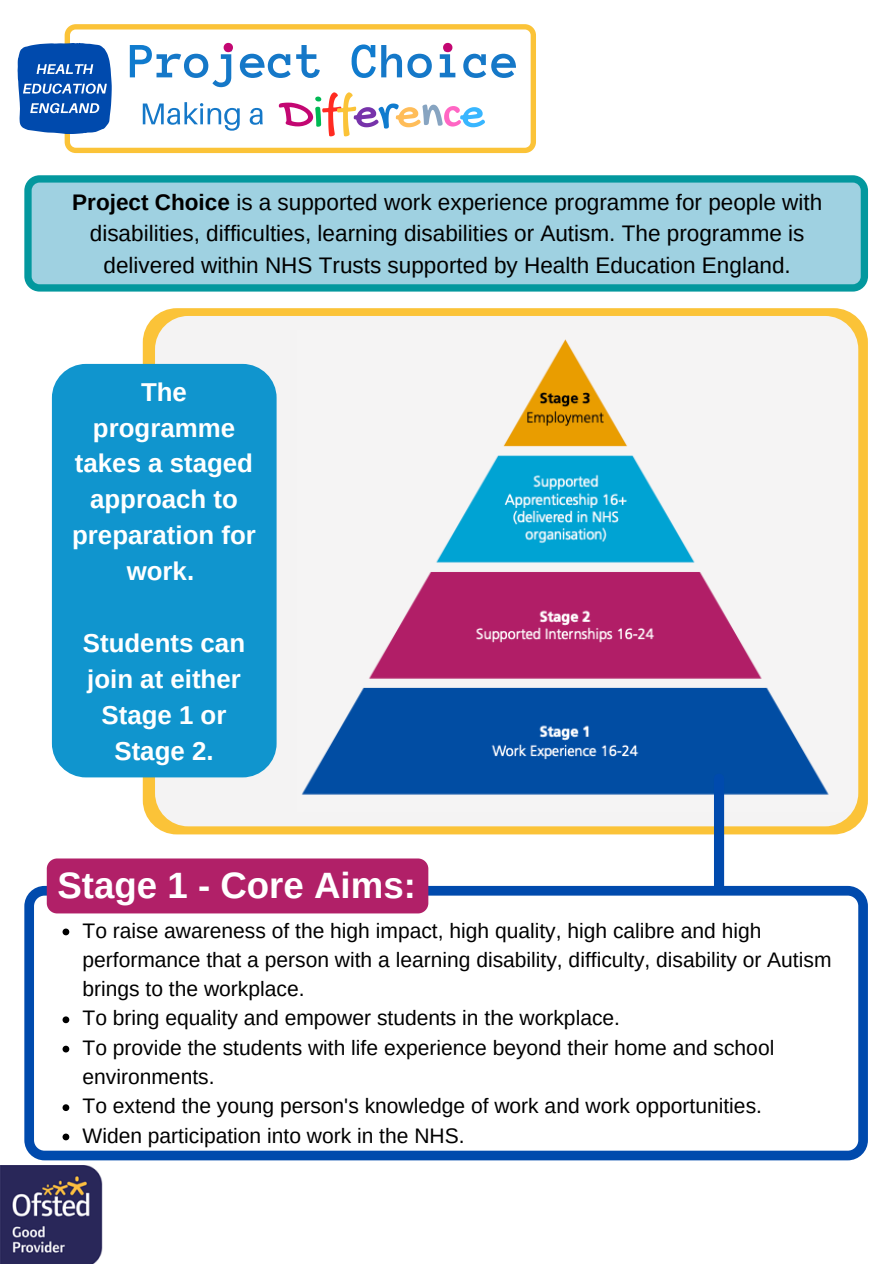
<style>
.page{position:relative;width:894px;height:1264px;background:#fff}
.page>*{position:absolute;margin:0;border:0;box-sizing:border-box;transform-origin:0 0}
.t1{font:700 36.6px "Arimo";color:#fff}
.t2{font:700 25.8px/35.8px "Arimo";color:#fff;text-align:center}
.t3{font:22.5px/31.5px "Arimo";color:#000;text-align:center}
.t4{font:21px/29.2px "Arimo";color:#000}
.s1{font-weight:700}
</style>
<div class="page">
<svg style="left:65px;top:24px;width:471px;height:129px"></svg>
<svg style="left:240px;top:54px;width:50px;height:24px"></svg>
<svg style="left:296px;top:45px;width:23px;height:33px"></svg>
<svg style="left:351px;top:44px;width:80px;height:34px"></svg>
<svg style="left:463px;top:54px;width:53px;height:24px"></svg>
<svg style="left:130px;top:43px;width:103px;height:44px"></svg>
<svg style="left:439px;top:43px;width:16px;height:34px"></svg>
<svg style="left:143px;top:102px;width:96px;height:29px"></svg>
<svg style="left:250px;top:108px;width:13px;height:17px"></svg>
<svg style="left:279px;top:92px;width:206px;height:44px"></svg>
<svg style="left:18px;top:43px;width:94px;height:91px;background:#2d6abb"></svg>
<div style="left:143px;top:308px;width:724px;height:526px;background:#fbc338;border-radius:34px"></div>
<div style="left:155px;top:316px;width:703px;height:510px;background:#f4f3f3;border-radius:33px"></div>
<img style="left:301px;top:339px;width:528px;height:472px">
<svg style="left:24px;top:885px;width:843px;height:275px"></svg>
<div style="left:47px;top:858px;width:381px;height:55px;background:#b12068;border-radius:10px"></div>
<div style="left:713px;top:778px;width:11px;height:110px;background:#004aad"></div>
<svg style="left:24px;top:175px;width:843px;height:116px;background:#8ac9d8"></svg>
<img style="left:0;top:1165px;width:102px;height:98px">
<div style="left:52px;top:364px;width:224px;height:413px;background:#1095ce;border-radius:34px"></div>
<svg style="left:62px;top:928px;width:7px;height:7px"></svg>
<svg style="left:62px;top:1016px;width:7px;height:7px"></svg>
<svg style="left:62px;top:1045px;width:7px;height:7px"></svg>
<svg style="left:62px;top:1104px;width:7px;height:7px"></svg>
<svg style="left:62px;top:1133px;width:7px;height:7px"></svg>
<p class="t3" style="left:72px;top:186px;width:751px"><span class="s1">Project Choice</span> is a supported work experience programme for people with disabilities, difficulties, learning disabilities or Autism. The programme is delivered within NHS Trusts supported by Health Education England.</p>
<p class="t2" style="left:72px;top:374px;width:185px">The programme takes a staged approach to preparation for work.</p>
<p class="t2" style="left:83px;top:625px;width:164px">Students can join at either<br>Stage 1 or<br>Stage 2.</p>
<p class="t1" style="left:57px;top:865px;width:360px">Stage 1 - Core Aims:</p>
<p class="t4" style="left:82px;top:915px;width:750px">To raise awareness of the high impact, high quality, high calibre and high performance that a person with a learning disability, difficulty, disability or Autism brings to the workplace.</p>
<p class="t4" style="left:82px;top:1003px;width:539px">To bring equality and empower students in the workplace.</p>
<p class="t4" style="left:82px;top:1032px;width:693px">To provide the students with life experience beyond their home and school environments.</p>
<p class="t4" style="left:82px;top:1091px;width:680px">To extend the young person's knowledge of work and work opportunities.</p>
<p class="t4" style="left:82px;top:1120px;width:383px">Widen participation into work in the NHS.</p>
</div>
